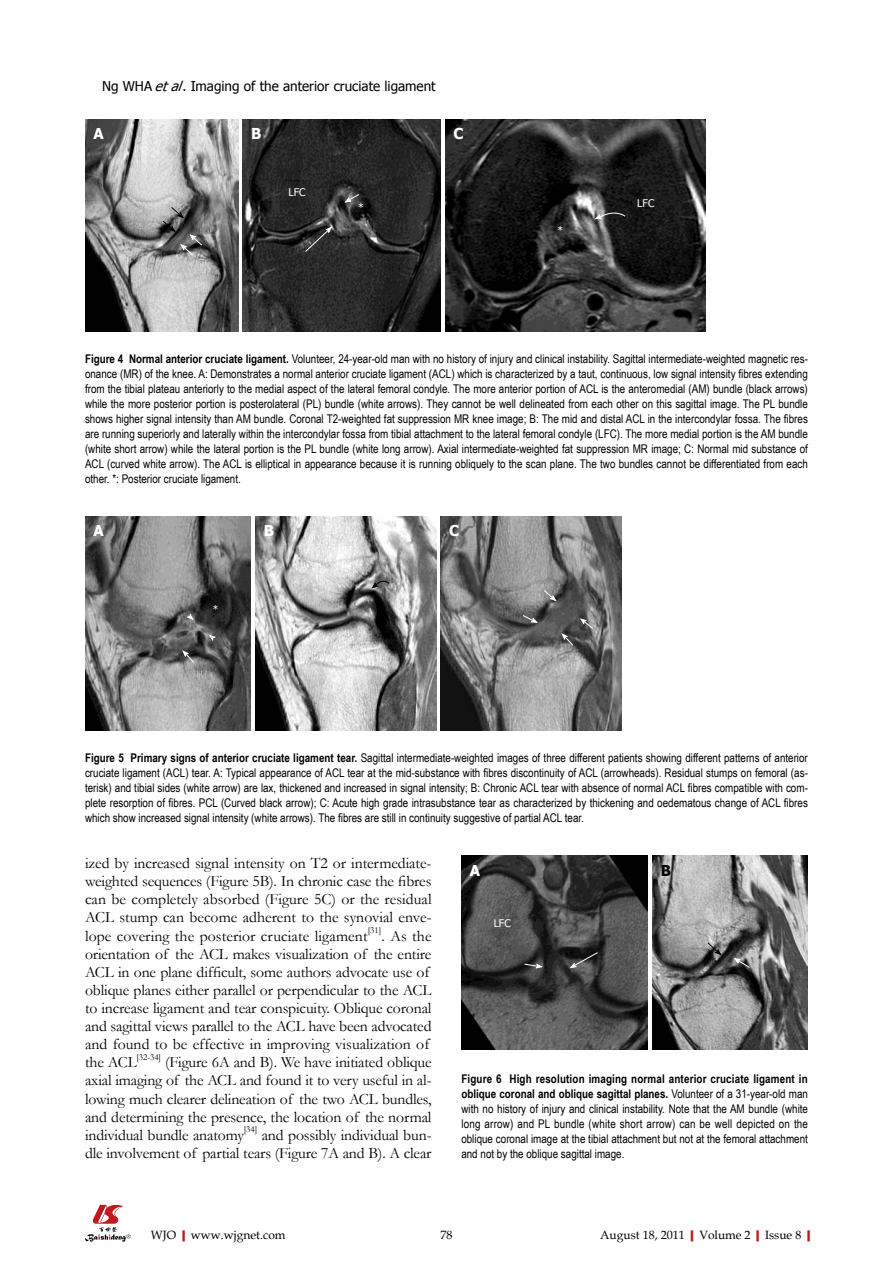
<style>
.page{position:relative;width:893px;height:1263px;background:#fff}
.page>*{position:absolute;margin:0;border:0;box-sizing:border-box;transform-origin:0 0}
.t1{font:15.75px/18.1px "Garamond";letter-spacing:-.01em;color:#000;text-align:justify}
.t2{font:700 15px "Tahoma";color:#fff}
.t3{font:700 15px "Tahoma";color:#000}
.t4{font:13.5px "Tahoma";color:#000}
.t5{font:12px/15px "Arial Narrow";color:#000;text-align:justify}
.t6{font:12px "Book Antiqua";color:#000}
.t7{font:10.5px "Tahoma";color:#fff}
.t8{font:9.15px "Garamond";letter-spacing:-.01em;color:#000}
.s1{font-style:italic}
.s2{font-weight:700}
.s3{font-weight:700;color:#c01920}
</style>
<div class="page">
<svg style="left:85px;top:1205px;width:46px;height:37px"></svg>
<img style="left:85px;top:119px;width:153px;height:213px">
<img style="left:243px;top:119px;width:198px;height:213px">
<img style="left:445px;top:119px;width:260px;height:213px">
<svg style="left:163px;top:207px;width:39px;height:49px;background:#5d5d5d"></svg>
<svg style="left:345px;top:194px;width:14px;height:9px"></svg>
<svg style="left:305px;top:227px;width:27px;height:25px"></svg>
<svg style="left:595px;top:208px;width:31px;height:11px"></svg>
<img style="left:85px;top:516px;width:166px;height:215px">
<img style="left:255px;top:516px;width:181px;height:215px">
<img style="left:441px;top:516px;width:181px;height:215px">
<svg style="left:183px;top:651px;width:11px;height:12px"></svg>
<svg style="left:209px;top:635px;width:7px;height:6px"></svg>
<svg style="left:187px;top:614px;width:6px;height:6px"></svg>
<svg style="left:372px;top:577px;width:17px;height:11px"></svg>
<svg style="left:562px;top:634px;width:11px;height:12px"></svg>
<svg style="left:580px;top:618px;width:13px;height:11px"></svg>
<svg style="left:544px;top:590px;width:12px;height:11px"></svg>
<svg style="left:522px;top:615px;width:15px;height:8px"></svg>
<img style="left:461px;top:855px;width:187px;height:195px">
<img style="left:652px;top:855px;width:156px;height:195px">
<svg style="left:524px;top:963px;width:18px;height:5px"></svg>
<svg style="left:570px;top:952px;width:28px;height:16px"></svg>
<svg style="left:707px;top:942px;width:14px;height:13px"></svg>
<svg style="left:734px;top:958px;width:16px;height:10px"></svg>
<p class="t4" style="left:102px;top:77px;width:335px">Ng WHA <span class="s1">etal</span>. Imaging of the anterior cruciate ligament</p>
<p class="t2" style="left:94px;top:123px;width:12px">A</p>
<p class="t2" style="left:251px;top:123px;width:12px">B</p>
<p class="t2" style="left:454px;top:123px;width:12px">C</p>
<p class="t7" style="left:288px;top:185px;width:19px">LFC</p>
<p class="t7" style="left:358px;top:201px;width:7px">*</p>
<p class="t7" style="left:557px;top:223px;width:7px">*</p>
<p class="t7" style="left:637px;top:196px;width:19px">LFC</p>
<p class="t5" style="left:85px;top:351px;width:724px"><span class="s2">Figure 4 Normal anterior cruciate ligament.</span> Volunteer, 24-year-old man with no history of injury and clinical instability. Sagittal intermediate-weighted magnetic res&shy;onance (MR) of the knee. A: Demonstrates a normal anterior cruciate ligament (ACL) which is characterized by a taut, continuous, low signal intensity fibres extending from the tibial plateau anteriorly to the medial aspect of the lateral femoral condyle. The more anterior portion of ACL is the anteromedial (AM) bundle (black arrows) while the more posterior portion is posterolateral (PL) bundle (white arrows). They cannot be well delineated from each other on this sagittal image. The PL bundle shows higher signal intensity than AM bundle. Coronal T2-weighted fat suppression MR knee image; B: The mid and distal ACL in the intercondylar fossa. The fibres are running superiorly and laterally within the intercondylar fossa from tibial attachment to the lateral femoral condyle (LFC). The more medial portion is the AM bundle (white short arrow) while the lateral portion is the PL bundle (white long arrow). Axial intermediate-weighted fat suppression MR image; C: Normal mid substance of ACL (curved white arrow). The ACL is elliptical in appearance because it is running obliquely to the scan plane. The two bundles cannot be differentiated from each other. *: Posterior cruciate ligament.</p>
<p class="t2" style="left:94px;top:520px;width:12px">A</p>
<p class="t2" style="left:264px;top:520px;width:12px">B</p>
<p class="t2" style="left:449px;top:520px;width:12px">C</p>
<p class="t7" style="left:213px;top:602px;width:7px">*</p>
<p class="t5" style="left:85px;top:750px;width:724px"><span class="s2">Figure 5 Primary signs of anterior cruciate ligament tear.</span> Sagittal intermediate-weighted images of three different patients showing different patterns of anterior cruciate ligament (ACL) tear. A: Typical appearance of ACL tear at the mid-substance with fibres discontinuity of ACL (arrowheads). Residual stumps on femoral (as&shy;terisk) and tibial sides (white arrow) are lax, thickened and increased in signal intensity; B: Chronic ACL tear with absence of normal ACL fibres compatible with com&shy;plete resorption of fibres. PCL (Curved black arrow); C: Acute high grade intrasubstance tear as characterized by thickening and oedematous change of ACL fibres which show increased signal intensity (white arrows). The fibres are still in continuity suggestive of partial ACL tear.</p>
<p class="t1" style="left:85px;top:854px;width:348px">ized by increased signal intensity on T2 or intermediate&shy;weighted sequences (Figure 5B). In chronic case the fibres can be completely absorbed (Figure 5C) or the residual ACL stump can become adherent to the synovial enve&shy;lope covering the posterior cruciate ligament</p>
<p class="t8" style="left:368px;top:924px;width:15px">[31]</p>
<p class="t1" style="left:85px;top:926px;width:348px;text-align:left;text-indent:296px">. As the orientation of the ACL makes visualization of the entire ACL in one plane difficult, some authors advocate use of oblique planes either parallel or perpendicular to the ACL to increase ligament and tear conspicuity. Oblique coronal and sagittal views parallel to the ACL have been advocated and found to be effective in improving visualization of the ACL</p>
<p class="t8" style="left:137px;top:1051px;width:26px">[32-34]</p>
<p class="t1" style="left:85px;top:1053px;width:348px;text-indent:80px">(Figure 6A and B). We have initiated oblique axial imaging of the ACL and found it to very useful in al&shy;lowing much clearer delineation of the two ACL bundles, and determining the presence, the location of the normal individual bundle anatomy</p>
<p class="t8" style="left:244px;top:1123px;width:15px">[34]</p>
<h1 class="t1" style="left:85px;top:1125px;width:348px;text-align:right">and possibly individual bun-<br>dle involvement of partial tears (Figure 7A and B). A clear</h1>
<p class="t2" style="left:470px;top:860px;width:12px">A</p>
<p class="t3" style="left:661px;top:860px;width:12px">B</p>
<p class="t7" style="left:494px;top:916px;width:19px">LFC</p>
<p class="t5" style="left:461px;top:1071px;width:348px"><span class="s2">Figure 6 High resolution imaging normal anterior cruciate ligament in oblique coronal and oblique sagittal planes.</span> Volunteer of a 31-year-old man with no history of injury and clinical instability. Note that the AM bundle (white long arrow) and PL bundle (white short arrow) can be well depicted on the oblique coronal image at the tibial attachment but not at the femoral attachment and not by the oblique sagittal image.</p>
<p class="t6" style="left:151px;top:1226px;width:136px">WJO<span class="s3">|</span>www.wjgnet.com</p>
<p class="t6" style="left:440px;top:1226px;width:13px">78</p>
<p class="t6" style="left:600px;top:1226px;width:217px">August 18, 2011<span class="s3">|</span>Volume 2<span class="s3">|</span>Issue 8<span class="s3">|</span></p>
</div>
